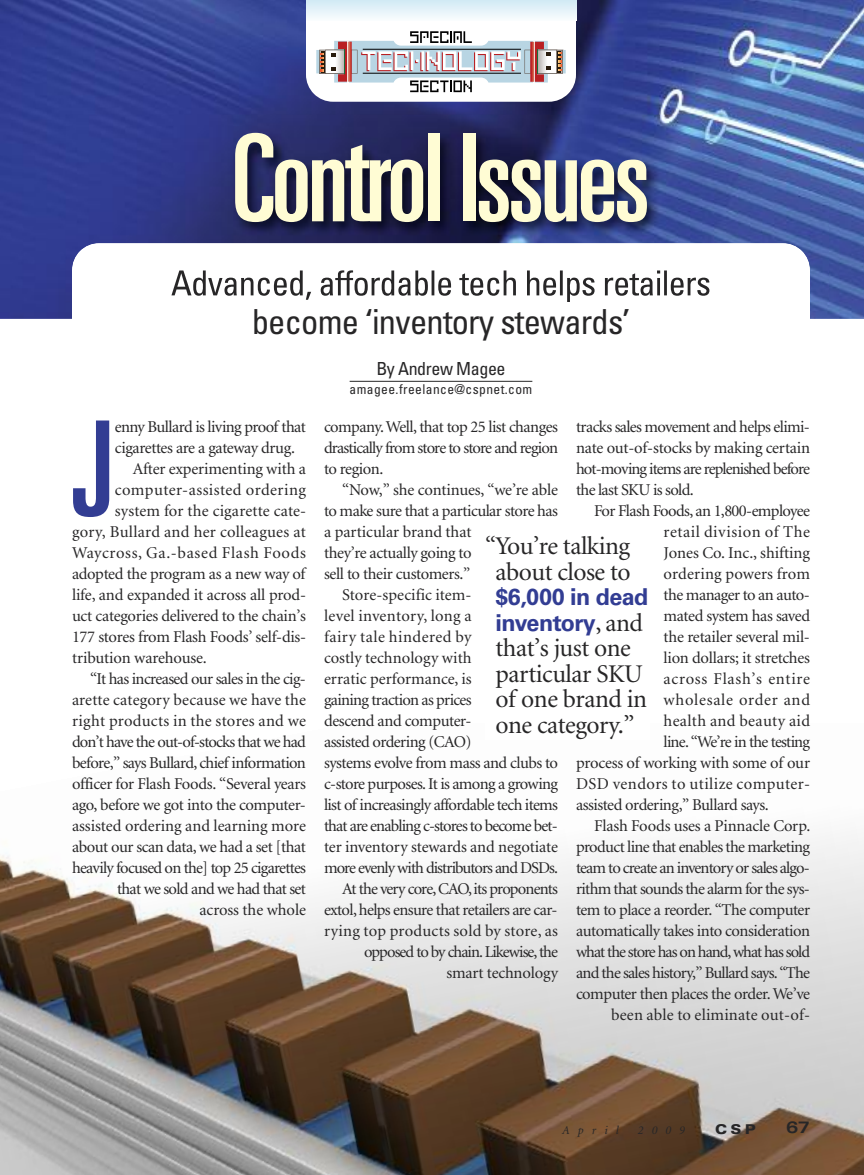
<style>
.page{position:relative;width:864px;height:1175px;background:#fff}
.page>*{position:absolute;margin:0;border:0;box-sizing:border-box;transform-origin:0 0}
.t1{font:ultra-condensed 132.45px "Univers";color:#323d93}
.t2{font:ultra-condensed 121.5px "Univers";letter-spacing:-.03em;color:#fffcd4}
.t3{font:condensed 34.5px "Univers";letter-spacing:-.02em;color:#272627}
.t4{font:25.5px/25.5px "Minion";letter-spacing:-.02em;color:#272627;text-align:center}
.t5{font:700 23.25px/25.5px "Univers";letter-spacing:-.025em;color:#323d93}
.t6{font:condensed 18px "Univers";letter-spacing:-.02em;color:#272627}
.t7{font:16.5px/21px "Minion";letter-spacing:-.03em;color:#272627;text-align:justify}
.t8{font:16.5px "Minion";letter-spacing:-.01em;color:#272627}
.t9{font:16.5px "Minion";letter-spacing:-.055em;color:#272627}
.t10{font:16.5px "Minion";letter-spacing:.015em;color:#272627}
.t11{font:16.5px "Minion";color:#272627}
.t12{font:16.5px "Minion";letter-spacing:.01em;color:#272627}
.t13{font:16.5px "Minion";letter-spacing:-.05em;color:#272627}
.t14{font:16.5px "Minion";letter-spacing:-.005em;color:#272627}
.t15{font:16.5px "Minion";letter-spacing:.04em;color:#272627}
.t16{font:16.5px "Minion";letter-spacing:.025em;color:#272627}
.t17{font:16.5px "Minion";letter-spacing:.005em;color:#272627}
.t18{font:16.5px "Minion";letter-spacing:-.06em;color:#272627}
.t19{font:16.5px "Minion";letter-spacing:.03em;color:#272627}
.t20{font:16.5px "Minion";letter-spacing:.035em;color:#272627}
.t21{font:16.5px "Minion";letter-spacing:.02em;color:#272627}
.t22{font:700 expanded 16.5px "Univers";color:#272627}
.t23{font:condensed 13.5px "Univers";letter-spacing:.03em;color:#272627}
.t24{font:900 expanded 13.5px "Univers";color:#272627}
.t25{font:italic 12px "Minion";letter-spacing:.68em;color:#272627}
.s1{font-family:"Minion";font-weight:400;font-size:25.5px;color:#272627}
</style>
<div class="page">
<img style="left:0;top:0;width:864px;height:319px">
<img style="left:0;top:838px;width:864px;height:336px">
<svg style="left:316px;top:31px;width:250px;height:61px"></svg>
<hr style="left:363px;top:73px;width:158px;height:1px;background:#000">
<hr style="left:363px;top:49px;width:158px;height:1px;background:#000">
<hr style="left:350px;top:381px;width:182px;height:1px;background:#272627">
<svg style="left:306px;top:0;width:270px;height:21px"></svg>
<img style="left:66px;top:115px;width:763px;height:187px">
<img style="left:171px;top:270px;width:240px;height:30px">
<h2 class="t2" style="left:232px;top:133px;width:419px">Control Issues</h2>
<h3 class="t3" style="left:252px;top:309px;width:380px">become ‘inventory stewards’</h3>
<p class="t6" style="left:376px;top:362px;width:131px">By Andrew Magee</p>
<p class="t23" style="left:350px;top:385px;width:184px">amagee.freelance@cspnet.com</p>
<p class="t7" style="left:115px;top:418px;width:193px">enny Bullard is living proof that</p>
<p class="t7" style="left:115px;top:439px;width:182px">cigarettes are a gateway drug.</p>
<p class="t8" style="left:133px;top:462px;width:175px">After experimenting with a</p>
<p class="t16" style="left:115px;top:483px;width:193px">computer-assisted ordering</p>
<p class="t12" style="left:115px;top:504px;width:193px">system for the cigarette cate-</p>
<p class="t10" style="left:72px;top:525px;width:236px">gory, Bullard and her colleagues at</p>
<p class="t15" style="left:72px;top:546px;width:236px">Waycross, Ga.-based Flash Foods</p>
<p class="t7" style="left:72px;top:565px;width:235px">adopted the program as a new way of</p>
<p class="t8" style="left:72px;top:588px;width:236px">life, and expanded it across all prod-</p>
<p class="t7" style="left:72px;top:607px;width:236px">uct categories delivered to the chain’s</p>
<p class="t7" style="left:72px;top:628px;width:236px">177 stores from Flash Foods’ self-dis-</p>
<p class="t8" style="left:72px;top:651px;width:136px">tribution warehouse.</p>
<p class="t7" style="left:90px;top:670px;width:217px">“It has increased our sales in the cig-</p>
<p class="t12" style="left:72px;top:693px;width:236px">arette category because we have the</p>
<p class="t10" style="left:72px;top:714px;width:236px">right products in the stores and we</p>
<p class="t13" style="left:72px;top:735px;width:236px">don’t have the out-of-stocks that we had</p>
<p class="t7" style="left:72px;top:754px;width:235px">before,” says Bullard, chief information</p>
<p class="t7" style="left:72px;top:775px;width:236px">officer for Flash Foods. “Several years</p>
<p class="t7" style="left:72px;top:796px;width:236px">ago, before we got into the computer-</p>
<p class="t11" style="left:72px;top:819px;width:236px">assisted ordering and learning more</p>
<p class="t7" style="left:72px;top:838px;width:236px">about our scan data, we had a set [that</p>
<p class="t7" style="left:72px;top:859px;width:236px">heavily focused on the] top 25 cigarettes</p>
<p class="t7" style="left:117px;top:880px;width:190px">that we sold and we had that set</p>
<p class="t14" style="left:199px;top:903px;width:108px">across the whole</p>
<h1 class="t1" style="left:72px;top:420px;width:43px">J</h1>
<p class="t7" style="left:576px;top:418px;width:236px">tracks sales movement and helps elimi&shy;nate out-of-stocks by making certain hot-moving items are replenished before the last SKU is sold.</p>
<p class="t7" style="left:594px;top:502px;width:218px">For Flash Foods, an 1,800-employee</p>
<p class="t20" style="left:664px;top:525px;width:148px">retail division of The</p>
<p class="t11" style="left:664px;top:546px;width:148px">Jones Co. Inc., shifting</p>
<p class="t17" style="left:664px;top:567px;width:148px">ordering powers from</p>
<p class="t7" style="left:664px;top:586px;width:148px">the manager to an auto-</p>
<p class="t7" style="left:664px;top:607px;width:148px">mated system has saved</p>
<p class="t8" style="left:664px;top:630px;width:148px">the retailer several mil-</p>
<p class="t7" style="left:664px;top:649px;width:148px">lion dollars; it stretches</p>
<p class="t15" style="left:664px;top:672px;width:148px">across Flash’s entire</p>
<p class="t15" style="left:664px;top:693px;width:148px">wholesale order and</p>
<p class="t21" style="left:664px;top:714px;width:148px">health and beauty aid</p>
<p class="t7" style="left:664px;top:733px;width:148px">line. “We’re in the testing</p>
<p class="t7" style="left:576px;top:754px;width:235px">process of working with some of our</p>
<p class="t16" style="left:576px;top:777px;width:236px">DSD vendors to utilize computer-</p>
<p class="t7" style="left:576px;top:796px;width:194px">assisted ordering,” Bullard says.</p>
<p class="t8" style="left:594px;top:819px;width:218px">Flash Foods uses a Pinnacle Corp.</p>
<p class="t7" style="left:576px;top:838px;width:236px">product line that enables the marketing</p>
<p class="t9" style="left:576px;top:861px;width:235px">team to create an inventory or sales algo-</p>
<p class="t7" style="left:576px;top:880px;width:235px">rithm that sounds the alarm for the sys-</p>
<p class="t7" style="left:576px;top:901px;width:236px">tem to place a reorder. “The computer</p>
<p class="t7" style="left:576px;top:922px;width:235px">automatically takes into consideration</p>
<p class="t18" style="left:576px;top:945px;width:236px">what the store has on hand,what has sold</p>
<p class="t7" style="left:576px;top:964px;width:236px">and the sales history,” Bullard says.“The</p>
<p class="t7" style="left:576px;top:985px;width:236px">computer then places the order.We’ve</p>
<p class="t12" style="left:611px;top:1008px;width:200px">been able to eliminate out-of-</p>
<p class="t7" style="left:324px;top:418px;width:236px">company.Well, that top 25 list changes drastically from store to store and region to region.</p>
<p class="t8" style="left:342px;top:483px;width:218px">“Now,” she continues, “we’re able</p>
<p class="t7" style="left:324px;top:502px;width:236px">to make sure that a particular store has</p>
<p class="t14" style="left:324px;top:525px;width:149px">a particular brand that</p>
<p class="t7" style="left:324px;top:544px;width:149px">they’re actually going to</p>
<p class="t7" style="left:324px;top:565px;width:148px">sell to their customers.”</p>
<p class="t17" style="left:342px;top:588px;width:131px">Store-specific item-</p>
<p class="t10" style="left:324px;top:609px;width:149px">level inventory, long a</p>
<p class="t19" style="left:324px;top:630px;width:149px">fairy tale hindered by</p>
<p class="t11" style="left:324px;top:651px;width:149px">costly technology with</p>
<p class="t11" style="left:324px;top:672px;width:149px">erratic performance, is</p>
<p class="t7" style="left:324px;top:691px;width:149px">gaining traction as prices</p>
<p class="t7" style="left:324px;top:712px;width:149px">descend and computer-</p>
<p class="t7" style="left:324px;top:733px;width:149px">assisted ordering (CAO)</p>
<p class="t7" style="left:324px;top:754px;width:236px">systems evolve from mass and clubs to</p>
<p class="t7" style="left:324px;top:775px;width:236px">c-store purposes. It is among a growing</p>
<p class="t7" style="left:324px;top:796px;width:236px">list of increasingly affordable tech items</p>
<p class="t13" style="left:324px;top:819px;width:235px">that are enabling c-stores to become bet-</p>
<p class="t14" style="left:324px;top:840px;width:236px">ter inventory stewards and negotiate</p>
<p class="t9" style="left:324px;top:861px;width:236px">more evenly with distributors and DSDs.</p>
<p class="t9" style="left:342px;top:882px;width:218px">At the very core,CAO,its proponents</p>
<p class="t7" style="left:324px;top:901px;width:235px">extol, helps ensure that retailers are car-</p>
<p class="t10" style="left:324px;top:924px;width:236px">rying top products sold by store, as</p>
<p class="t9" style="left:364px;top:945px;width:195px">opposed to by chain.Likewise,the</p>
<p class="t8" style="left:446px;top:966px;width:113px">smart technology</p>
<h3 class="t4" style="left:485px;top:535px;width:147px">“You’re talking about close to</h3>
<h3 class="t5" style="left:496px;top:586px;width:154px">$6,000 in dead inventory<span class="s1">, and</span></h3>
<h3 class="t4" style="left:496px;top:637px;width:153px;text-align:left">that’s just one particular SKU of one brand in one category.”</h3>
<p class="t25" style="left:562px;top:1125px;width:58px">April</p>
<p class="t25" style="left:638px;top:1125px;width:49px">2009</p>
<p class="t24" style="left:715px;top:1123px;width:42px">CSP</p>
<p class="t22" style="left:786px;top:1120px;width:25px">67</p>
</div>
